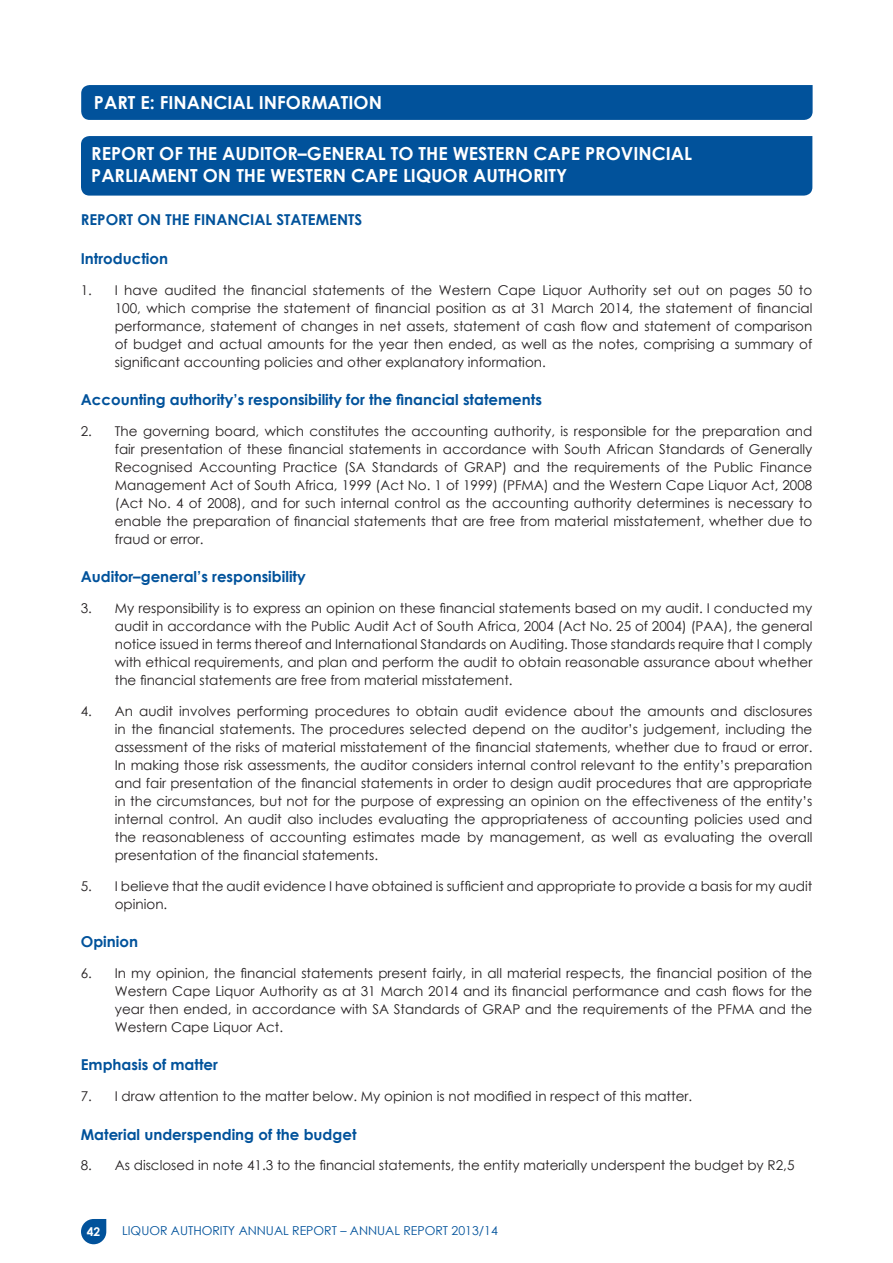
<style>
.page{position:relative;width:893px;height:1263px;background:#fff}
.page>*{position:absolute;margin:0;border:0;box-sizing:border-box;transform-origin:0 0}
.t1{font:700 18px/21.6px "Century Gothic";color:#fff}
.t2{font:700 15px "Century Gothic";color:#01529b}
.t3{font:13.5px/18px "Century Gothic";color:#231f20;text-align:justify}
.t4{font:12.3px "Century Gothic";color:#01529b}
.t5{font:700 12px "Century Gothic";color:#fff}
</style>
<div class="page">
<svg style="left:81px;top:1219px;width:25px;height:25px"></svg>
<div style="left:81px;top:136px;width:731px;height:60px;background:#01529b"></div>
<div style="left:81px;top:85px;width:732px;height:35px;background:#01529b"></div>
<h1 class="t1" style="left:94px;top:91px;width:289px">PART E: FINANCIAL INFORMATION</h1>
<h1 class="t1" style="left:91px;top:142px;width:602px">REPORT OF THE AUDITOR–GENERAL TO THE WESTERN CAPE PROVINCIAL<br>PARLIAMENT ON THE WESTERN CAPE LIQUOR AUTHORITY</h1>
<p class="t2" style="left:81px;top:208px;width:283px">REPORT ON THE FINANCIAL STATEMENTS</p>
<p class="t2" style="left:81px;top:247px;width:89px">Introduction</p>
<p class="t3" style="left:115px;top:280px;width:699px;text-indent:-34px">1. I have audited the financial statements of the Western Cape Liquor Authority set out on pages 50 to 100, which comprise the statement of financial position as at 31 March 2014, the statement of financial performance, statement of changes in net assets, statement of cash flow and statement of comparison of budget and actual amounts for the year then ended, as well as the notes, comprising a summary of significant accounting policies and other explanatory information.</p>
<p class="t2" style="left:81px;top:388px;width:463px">Accounting authority’s responsibility for the financial statements</p>
<p class="t3" style="left:81px;top:422px;width:22px">2. T</p>
<p class="t3" style="left:115px;top:422px;width:699px;text-indent:6px">he governing board, which constitutes the accounting authority, is responsible for the preparation and fair presentation of these financial statements in accordance with South African Standards of Generally Recognised Accounting Practice (SA Standards of GRAP) and the requirements of the Public Finance Management Act of South Africa, 1999 (Act No. 1 of 1999) (PFMA) and the Western Cape Liquor Act, 2008 (Act No. 4 of 2008), and for such internal control as the accounting authority determines is necessary to enable the preparation of financial statements that are free from material misstatement, whether due to fraud or error.</p>
<p class="t2" style="left:81px;top:565px;width:226px">Auditor–general’s responsibility</p>
<p class="t3" style="left:115px;top:599px;width:699px;text-indent:-34px">3. My responsibility is to express an opinion on these financial statements based on my audit. I conducted my audit in accordance with the Public Audit Act of South Africa, 2004 (Act No. 25 of 2004) (PAA), the general notice issued in terms thereof and International Standards on Auditing. Those standards require that I comply with ethical requirements, and plan and perform the audit to obtain reasonable assurance about whether the financial statements are free from material misstatement.</p>
<p class="t3" style="left:115px;top:702px;width:699px;text-indent:-34px">4. An audit involves performing procedures to obtain audit evidence about the amounts and disclosures in the financial statements. The procedures selected depend on the auditor’s judgement, including the assessment of the risks of material misstatement of the financial statements, whether due to fraud or error.<br>In making those risk assessments, the auditor considers internal control relevant to the entity’s preparation and fair presentation of the financial statements in order to design audit procedures that are appropriate in the circumstances, but not for the purpose of expressing an opinion on the effectiveness of the entity’s internal control. An audit also includes evaluating the appropriateness of accounting policies used and the reasonableness of accounting estimates made by management, as well as evaluating the overall presentation of the financial statements.</p>
<p class="t3" style="left:115px;top:876px;width:699px;text-indent:-34px">5. I believe that the audit evidence I have obtained is sufficient and appropriate to provide a basis for my audit opinion.</p>
<p class="t2" style="left:81px;top:930px;width:59px">Opinion</p>
<p class="t3" style="left:115px;top:964px;width:699px;text-indent:-34px">6. In my opinion, the financial statements present fairly, in all material respects, the financial position of the Western Cape Liquor Authority as at 31 March 2014 and its financial performance and cash flows for the year then ended, in accordance with SA Standards of GRAP and the requirements of the PFMA and the Western Cape Liquor Act.</p>
<p class="t2" style="left:81px;top:1053px;width:139px">Emphasis of matter</p>
<p class="t3" style="left:81px;top:1087px;width:613px">7. I draw attention to the matter below. My opinion is not modified in respect of this matter.</p>
<p class="t2" style="left:81px;top:1123px;width:277px">Material underspending of the budget</p>
<p class="t3" style="left:81px;top:1156px;width:715px">8. As disclosed in note 41.3 to the financial statements, the entity materially underspent the budget by R2,5</p>
<p class="t5" style="left:87px;top:1223px;width:15px">42</p>
<p class="t4" style="left:122px;top:1222px;width:246px">liquor authority annual report – ANNU</p>
<p class="t4" style="left:385px;top:1222px;width:35px">AL REPO</p>
<p class="t4" style="left:435px;top:1222px;width:64px">RT 2013/14</p>
</div>
